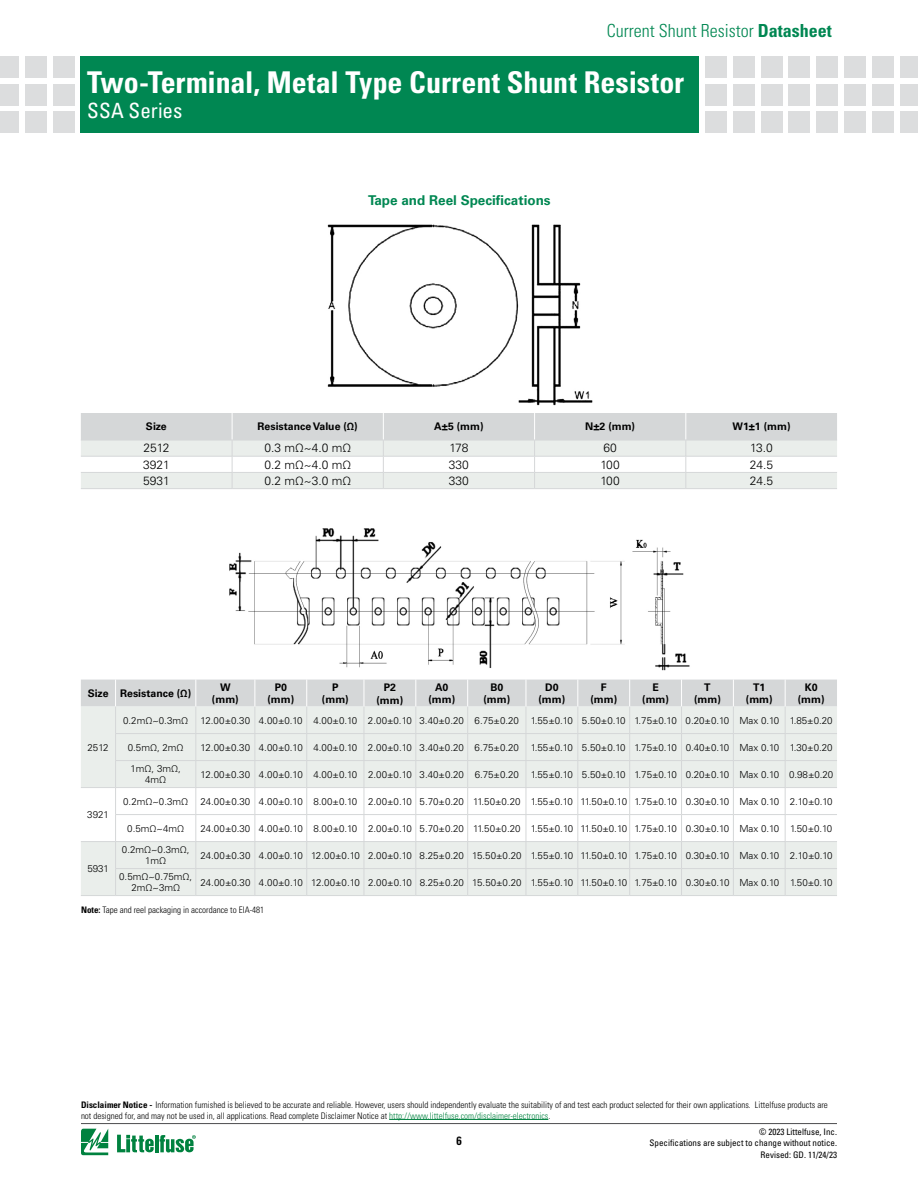
<style>
.page{position:relative;width:918px;height:1188px;background:#fff}
.page>*{position:absolute;margin:0;border:0;box-sizing:border-box;transform-origin:0 0}
.t1{font:700 condensed 30px "Univers LT Std";color:#fff}
.t2{font:condensed 21px "Univers LT Std";letter-spacing:.005em;color:#fff}
.t3{font:300 condensed 18px "Univers LT Std";color:#008752}
.t4{font:700 13.5px "Univers LT Std";color:#008752}
.t5{font:300 12px "Univers LT Std";color:#000}
.t6{font:700 condensed 12px "Univers LT Std";color:#000}
.t7{font:700 10.5px/12.6px "Univers LT Std";color:#000;text-align:center}
.t8{font:300 9.75px/11.7px "Univers LT Std";color:#000;text-align:center}
.t9{font:300 condensed 9px/10.8px "Univers LT Std";color:#000}
.t10{font:condensed 9px/10.8px "Univers LT Std";color:#000;text-align:right}
.s1{font-weight:700}
.s2{color:#00823f}
</style>
<div class="page">
<hr style="left:81px;top:1123px;width:756px;height:1px;background:#4d4d4f">
<svg style="left:81px;top:1129px;width:27px;height:26px"></svg>
<hr style="left:155px;top:1135px;width:3px;height:17px;background:#00823f">
<svg style="left:160px;top:1135px;width:36px;height:18px"></svg>
<svg style="left:117px;top:1135px;width:37px;height:17px"></svg>
<div style="left:81px;top:56px;width:618px;height:77px;background:#008752"></div>
<div style="left:53px;top:56px;width:21px;height:21px;background:#dcddde"></div>
<div style="left:53px;top:84px;width:21px;height:21px;background:#dcddde"></div>
<div style="left:53px;top:112px;width:21px;height:21px;background:#dcddde"></div>
<div style="left:25px;top:56px;width:21px;height:21px;background:#dcddde"></div>
<div style="left:25px;top:84px;width:21px;height:21px;background:#dcddde"></div>
<div style="left:25px;top:112px;width:21px;height:21px;background:#dcddde"></div>
<div style="left:0;top:56px;width:19px;height:21px;background:#dcddde"></div>
<div style="left:0;top:84px;width:19px;height:21px;background:#dcddde"></div>
<div style="left:0;top:112px;width:19px;height:21px;background:#dcddde"></div>
<div style="left:705px;top:56px;width:22px;height:21px;background:#dcddde"></div>
<div style="left:705px;top:84px;width:22px;height:21px;background:#dcddde"></div>
<div style="left:705px;top:112px;width:22px;height:21px;background:#dcddde"></div>
<div style="left:733px;top:56px;width:21px;height:21px;background:#dcddde"></div>
<div style="left:733px;top:84px;width:21px;height:21px;background:#dcddde"></div>
<div style="left:733px;top:112px;width:21px;height:21px;background:#dcddde"></div>
<div style="left:761px;top:56px;width:21px;height:21px;background:#dcddde"></div>
<div style="left:761px;top:84px;width:21px;height:21px;background:#dcddde"></div>
<div style="left:761px;top:112px;width:21px;height:21px;background:#dcddde"></div>
<div style="left:789px;top:56px;width:21px;height:21px;background:#dcddde"></div>
<div style="left:789px;top:84px;width:21px;height:21px;background:#dcddde"></div>
<div style="left:789px;top:112px;width:21px;height:21px;background:#dcddde"></div>
<div style="left:817px;top:56px;width:21px;height:21px;background:#dcddde"></div>
<div style="left:817px;top:84px;width:21px;height:21px;background:#dcddde"></div>
<div style="left:817px;top:112px;width:21px;height:21px;background:#dcddde"></div>
<div style="left:844px;top:56px;width:22px;height:21px;background:#dcddde"></div>
<div style="left:844px;top:84px;width:22px;height:21px;background:#dcddde"></div>
<div style="left:844px;top:112px;width:22px;height:21px;background:#dcddde"></div>
<div style="left:872px;top:56px;width:22px;height:21px;background:#dcddde"></div>
<div style="left:872px;top:84px;width:22px;height:21px;background:#dcddde"></div>
<div style="left:872px;top:112px;width:22px;height:21px;background:#dcddde"></div>
<div style="left:900px;top:56px;width:18px;height:21px;background:#dcddde"></div>
<div style="left:900px;top:84px;width:18px;height:21px;background:#dcddde"></div>
<div style="left:900px;top:112px;width:18px;height:21px;background:#dcddde"></div>
<hr style="left:389px;top:1119px;width:159px;height:1px;background:#00823f">
<img style="left:327px;top:224px;width:266px;height:182px">
<img style="left:229px;top:528px;width:461px;height:143px">
<svg style="left:81px;top:680px;width:756px;height:216px"></svg>
<hr style="left:116px;top:895px;width:80px;height:1px;background:#d5d7d8">
<hr style="left:196px;top:895px;width:59px;height:1px;background:#d5d7d8">
<hr style="left:255px;top:895px;width:52px;height:1px;background:#d5d7d8">
<hr style="left:307px;top:895px;width:57px;height:1px;background:#d5d7d8">
<hr style="left:364px;top:895px;width:52px;height:1px;background:#d5d7d8">
<hr style="left:416px;top:895px;width:52px;height:1px;background:#d5d7d8">
<hr style="left:468px;top:895px;width:58px;height:1px;background:#d5d7d8">
<hr style="left:526px;top:895px;width:52px;height:1px;background:#d5d7d8">
<hr style="left:578px;top:895px;width:52px;height:1px;background:#d5d7d8">
<hr style="left:630px;top:895px;width:52px;height:1px;background:#d5d7d8">
<hr style="left:682px;top:895px;width:51px;height:1px;background:#d5d7d8">
<hr style="left:733px;top:895px;width:52px;height:1px;background:#d5d7d8">
<hr style="left:785px;top:895px;width:52px;height:1px;background:#d5d7d8">
<svg style="left:81px;top:413px;width:756px;height:75px"></svg>
<hr style="left:81px;top:488px;width:151px;height:1px;background:#d5d7d8">
<hr style="left:232px;top:488px;width:151px;height:1px;background:#d5d7d8">
<hr style="left:383px;top:488px;width:152px;height:1px;background:#d5d7d8">
<hr style="left:535px;top:488px;width:151px;height:1px;background:#d5d7d8">
<hr style="left:686px;top:488px;width:151px;height:1px;background:#d5d7d8">
<h3 class="t3" style="left:607px;top:20px;width:226px">Current Shunt Resistor <span class="s1">Datasheet</span></h3>
<h1 class="t1" style="left:87px;top:64px;width:599px">Two-Terminal, Metal Type Current Shunt Resistor</h1>
<h2 class="t2" style="left:87px;top:97px;width:97px">SSA Series</h2>
<h3 class="t4" style="left:368px;top:192px;width:184px">Tape and Reel Specifications</h3>
<p class="t7" style="left:146px;top:420px;width:22px">Size</p>
<p class="t7" style="left:258px;top:420px;width:102px">Resistance Value (Ω)</p>
<p class="t7" style="left:434px;top:420px;width:51px">A±5 (mm)</p>
<p class="t7" style="left:585px;top:420px;width:51px">N±2 (mm)</p>
<p class="t7" style="left:733px;top:420px;width:60px">W1±1 (mm)</p>
<p class="t5" style="left:143px;top:441px;width:28px">2512</p>
<p class="t5" style="left:264px;top:441px;width:88px">0.3 mΩ~4.0 mΩ</p>
<p class="t5" style="left:449px;top:441px;width:21px">178</p>
<p class="t5" style="left:604px;top:441px;width:15px">60</p>
<p class="t5" style="left:750px;top:441px;width:24px">13.0</p>
<p class="t5" style="left:143px;top:457px;width:28px">3921</p>
<p class="t5" style="left:264px;top:457px;width:88px">0.2 mΩ~4.0 mΩ</p>
<p class="t5" style="left:449px;top:457px;width:22px">330</p>
<p class="t5" style="left:601px;top:457px;width:21px">100</p>
<p class="t5" style="left:750px;top:457px;width:25px">24.5</p>
<p class="t5" style="left:143px;top:473px;width:28px">5931</p>
<p class="t5" style="left:264px;top:473px;width:88px">0.2 mΩ~3.0 mΩ</p>
<p class="t5" style="left:449px;top:473px;width:22px">330</p>
<p class="t5" style="left:601px;top:473px;width:21px">100</p>
<p class="t5" style="left:750px;top:473px;width:25px">24.5</p>
<p class="t7" style="left:88px;top:687px;width:105px">Size Resistance (Ω)</p>
<p class="t7" style="left:212px;top:681px;width:28px">W (mm)</p>
<p class="t7" style="left:267px;top:681px;width:28px">P0 (mm)</p>
<p class="t7" style="left:322px;top:681px;width:28px">P (mm)</p>
<p class="t7" style="left:376px;top:681px;width:28px">P2 (mm)</p>
<p class="t7" style="left:428px;top:681px;width:28px">A0 (mm)</p>
<p class="t7" style="left:483px;top:681px;width:28px">B0 (mm)</p>
<p class="t7" style="left:538px;top:681px;width:28px">D0 (mm)</p>
<p class="t7" style="left:590px;top:681px;width:28px">F (mm)</p>
<p class="t7" style="left:642px;top:681px;width:28px">E (mm)</p>
<p class="t7" style="left:694px;top:681px;width:28px">T (mm)</p>
<p class="t7" style="left:746px;top:681px;width:28px">T1 (mm)</p>
<p class="t7" style="left:798px;top:681px;width:28px">K0 (mm)</p>
<p class="t8" style="left:88px;top:741px;width:23px">2512</p>
<p class="t8" style="left:123px;top:714px;width:66px">0.2mΩ~0.3mΩ</p>
<p class="t8" style="left:201px;top:714px;width:634px">12.00±0.30 4.00±0.10 4.00±0.10 2.00±0.10 3.40±0.20 6.75±0.20 1.55±0.10 5.50±0.10 1.75±0.10 0.20±0.10 Max 0.10 1.85±0.20</p>
<p class="t8" style="left:128px;top:741px;width:57px">0.5mΩ, 2mΩ</p>
<p class="t8" style="left:201px;top:741px;width:634px">12.00±0.30 4.00±0.10 4.00±0.10 2.00±0.10 3.40±0.20 6.75±0.20 1.55±0.10 5.50±0.10 1.75±0.10 0.40±0.10 Max 0.10 1.30±0.20</p>
<p class="t8" style="left:131px;top:762px;width:52px">1mΩ, 3mΩ,<br>4mΩ</p>
<p class="t8" style="left:201px;top:768px;width:634px">12.00±0.30 4.00±0.10 4.00±0.10 2.00±0.10 3.40±0.20 6.75±0.20 1.55±0.10 5.50±0.10 1.75±0.10 0.20±0.10 Max 0.10 0.98±0.20</p>
<p class="t8" style="left:87px;top:809px;width:23px">3921</p>
<p class="t8" style="left:87px;top:863px;width:23px">5931</p>
<p class="t8" style="left:123px;top:795px;width:711px">0.2mΩ~0.3mΩ 24.00±0.30 4.00±0.10 8.00±0.10 2.00±0.10 5.70±0.20 11.50±0.20 1.55±0.10 11.50±0.10 1.75±0.10 0.30±0.10 Max 0.10 2.10±0.10</p>
<p class="t8" style="left:127px;top:822px;width:58px">0.5mΩ~4mΩ</p>
<p class="t8" style="left:200px;top:822px;width:633px">24.00±0.30 4.00±0.10 8.00±0.10 2.00±0.10 5.70±0.20 11.50±0.20 1.55±0.10 11.50±0.10 1.75±0.10 0.30±0.10 Max 0.10 1.50±0.10</p>
<p class="t8" style="left:122px;top:843px;width:69px">0.2mΩ~0.3mΩ,<br>1mΩ</p>
<p class="t8" style="left:200px;top:849px;width:634px">24.00±0.30 4.00±0.10 12.00±0.10 2.00±0.10 8.25±0.20 15.50±0.20 1.55±0.10 11.50±0.10 1.75±0.10 0.30±0.10 Max 0.10 2.10±0.10</p>
<p class="t8" style="left:119px;top:870px;width:75px">0.5mΩ~0.75mΩ,<br>2mΩ~3mΩ</p>
<p class="t8" style="left:200px;top:876px;width:633px">24.00±0.30 4.00±0.10 12.00±0.10 2.00±0.10 8.25±0.20 15.50±0.20 1.55±0.10 11.50±0.10 1.75±0.10 0.30±0.10 Max 0.10 1.50±0.10</p>
<p class="t9" style="left:81px;top:904px;width:185px"><span class="s1">Note:</span> Tape and reel packaging in accordance to EIA-481</p>
<p class="t9" style="left:81px;top:1099px;width:748px"><span class="s1">Disclaimer Notice -</span> Information furnished is believed to be accurate and reliable. However, users should independently evaluate the suitability of and test each product selected for their own applications. Littelfuse products are not designed for, and may not be used in, all applications. Read complete Disclaimer Notice at <span class="s2">http://www.littelfuse.com/disclaimer-electronics</span>.</p>
<p class="t6" style="left:456px;top:1133px;width:7px">6</p>
<p class="t10" style="left:650px;top:1126px;width:189px">© 2023 Littelfuse, Inc.<br>Specifications are subject to change without notice.</p>
<p class="t10" style="left:761px;top:1149px;width:78px">Revised: GD. 11/24/23</p>
</div>
